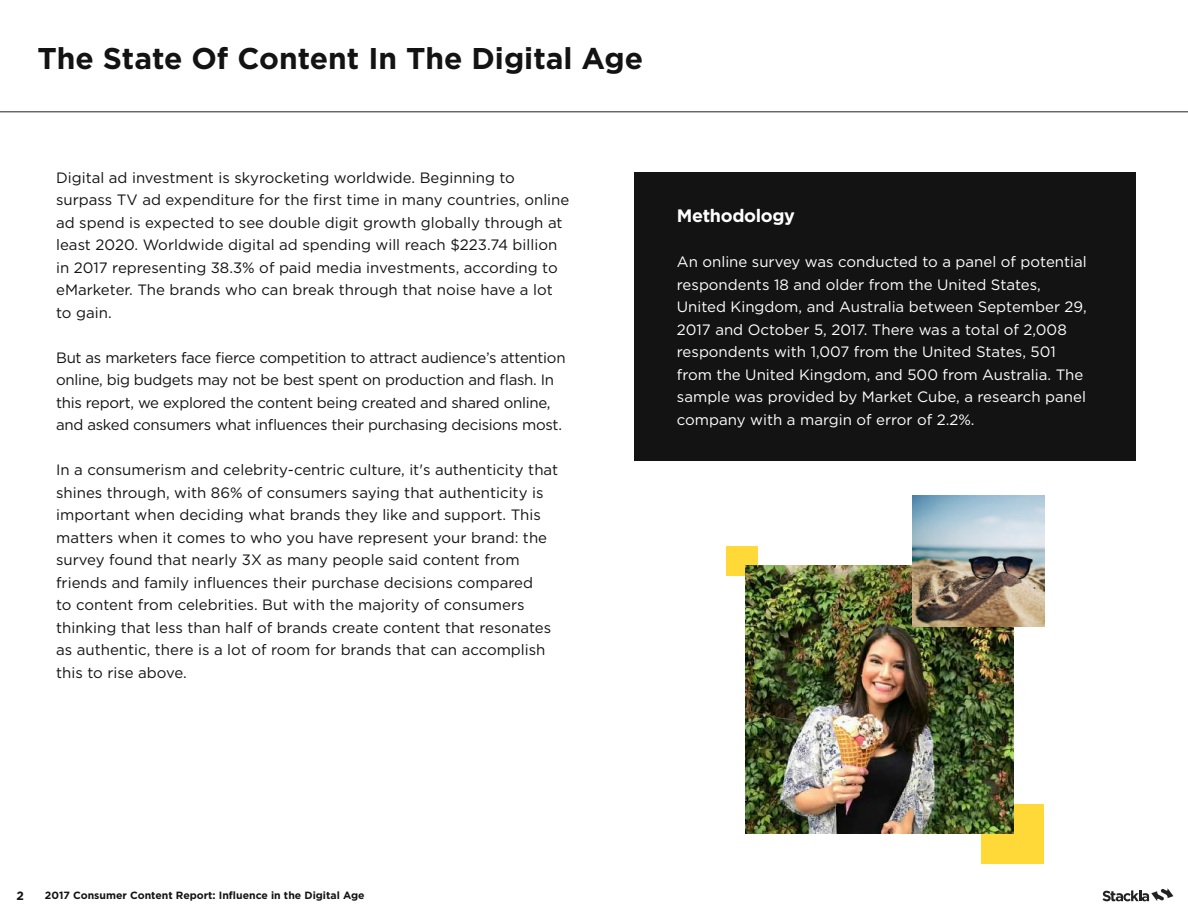
<style>
.page{position:relative;width:1188px;height:918px;background:#fff}
.page>*{position:absolute;margin:0;border:0;box-sizing:border-box;transform-origin:0 0}
.t1{font:700 30px "Gotham";color:#131313}
.t2{font:700 18px "Gotham";letter-spacing:-.02em;color:#fff}
.t3{font:15px/22.5px "Gotham";color:#131313}
.t4{font:15px/22.5px "Gotham";color:#fff}
.t5{font:15px/22.5px "Gotham";letter-spacing:-.02em;color:#131313}
.t6{font:700 12px "Gotham";color:#131313}
.t7{font:700 10.5px "Gotham";color:#131313}
</style>
<div class="page">
<svg style="left:1102px;top:888px;width:71px;height:13px"></svg>
<hr style="left:0;top:111px;width:1188px;height:1px;background:#231f20">
<div style="left:635px;top:172px;width:501px;height:288px;background:#131313"></div>
<div style="left:982px;top:804px;width:62px;height:59px;background:#ffd938"></div>
<div style="left:727px;top:546px;width:31px;height:30px;background:#ffd938"></div>
<img style="left:746px;top:566px;width:268px;height:268px">
<img style="left:913px;top:495px;width:131px;height:132px">
<h1 class="t1" style="left:38px;top:39px;width:607px">The State Of Content In The Digital Age</h1>
<p class="t3" style="left:56px;top:166px;width:515px">Digital ad investment is skyrocketing worldwide. Beginning to surpass TV ad expenditure for the first time in many countries, online ad spend is expected to see double digit growth globally through at least 2020. Worldwide digital ad spending will reach $223.74 billion in 2017 representing 38.3% of paid media investments, according to eMarketer. The brands who can break through that noise have a lot to gain.</p>
<p class="t5" style="left:56px;top:346px;width:511px">But as marketers face fierce competition to attract audience’s attention online, big budgets may not be best spent on production and flash. In this report, we explored the content being created and shared online, and asked consumers what influences their purchasing decisions most.</p>
<p class="t3" style="left:56px;top:459px;width:504px">In a consumerism and celebrity-centric culture, it's authenticity that shines through, with 86% of consumers saying that authenticity is important when deciding what brands they like and support. This matters when it comes to who you have represent your brand: the survey found that nearly 3X as many people said content from friends and family influences their purchase decisions compared<br>to content from celebrities. But with the majority of consumers thinking that less than half of brands create content that resonates as authentic, there is a lot of room for brands that can accomplish this to rise above.</p>
<p class="t2" style="left:677px;top:204px;width:120px">Methodology</p>
<p class="t4" style="left:677px;top:251px;width:411px">An online survey was conducted to a panel of potential respondents 18 and older from the United States, United Kingdom, and Australia between September 29, 2017 and October 5, 2017. There was a total of 2,008 respondents with 1,007 from the United States, 501 from the United Kingdom, and 500 from Australia. The sample was provided by Market Cube, a research panel company with a margin of error of 2.2%.</p>
<p class="t6" style="left:16px;top:887px;width:9px">2</p>
<p class="t7" style="left:45px;top:889px;width:321px">2017 Consumer Content Report: Influence in the Digital Age</p>
</div>
